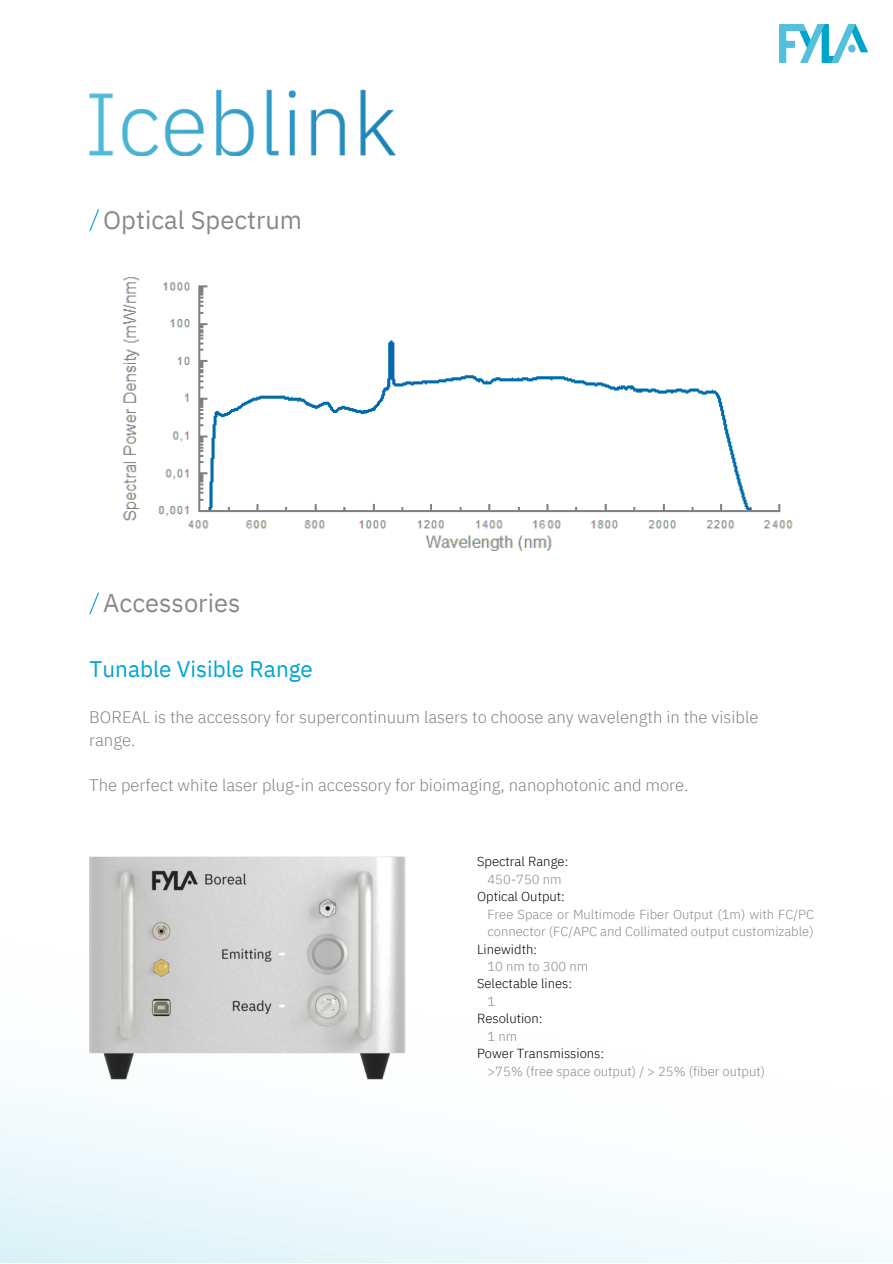
<style>
.page{position:relative;width:893px;height:1264px;background:#fff}
.page>*{position:absolute;margin:0;border:0;box-sizing:border-box;transform-origin:0 0}
.t1{font:25.5px "IBM Plex Sans";color:#8a8986}
.t2{font:22.5px "IBM Plex Sans";color:#00a4cc}
.t3{font:300 16.65px/22.5px "IBM Plex Sans Hebrew";color:#828282}
.t4{font:300 13.05px/17.4px "IBM Plex Sans Hebrew";color:#8a8986}
.t5{font:300 13.05px "IBM Plex Sans Hebrew";color:#000}
</style>
<div class="page">
<svg style="left:0;top:856px;width:892px;height:406px"></svg>
<svg style="left:89px;top:209px;width:10px;height:22px"></svg>
<img style="left:779px;top:25px;width:89px;height:37px">
<svg style="left:89px;top:592px;width:10px;height:23px"></svg>
<img style="left:89px;top:89px;width:306px;height:67px">
<img style="left:90px;top:856px;width:341px;height:223px">
<img style="left:123px;top:277px;width:670px;height:274px">
<p class="t1" style="left:103px;top:203px;width:200px">Optical Spectrum</p>
<p class="t1" style="left:103px;top:586px;width:139px">Accessories</p>
<p class="t2" style="left:90px;top:653px;width:225px">Tunable Visible Range</p>
<p class="t3" style="left:89px;top:706px;width:670px">BOREAL is the accessory for supercontinuum lasers to choose any wavelength in the visible range.</p>
<p class="t3" style="left:89px;top:773px;width:600px">The perfect white laser plug-in accessory for bioimaging, nanophotonic and more.</p>
<p class="t5" style="left:477px;top:853px;width:93px">Spectral Range:</p>
<p class="t5" style="left:477px;top:887px;width:89px">Optical Output:</p>
<p class="t5" style="left:477px;top:940px;width:61px">Linewidth:</p>
<p class="t5" style="left:477px;top:975px;width:96px">Selectable lines:</p>
<p class="t5" style="left:477px;top:1009px;width:67px">Resolution:</p>
<p class="t5" style="left:477px;top:1044px;width:129px">Power Transmissions:</p>
<p class="t4" style="left:487px;top:870px;width:76px">450-750 nm</p>
<p class="t4" style="left:487px;top:905px;width:328px">Free Space or Multimode Fiber Output (1m) with FC/PC connector (FC/APC and Collimated output customizable)</p>
<p class="t4" style="left:487px;top:957px;width:102px">10 nm to 300 nm</p>
<p class="t4" style="left:487px;top:992px;width:9px">1</p>
<p class="t4" style="left:487px;top:1027px;width:31px">1 nm</p>
<p class="t4" style="left:487px;top:1062px;width:279px">&gt;75% (free space output) / &gt; 25% (fiber output)</p>
</div>
